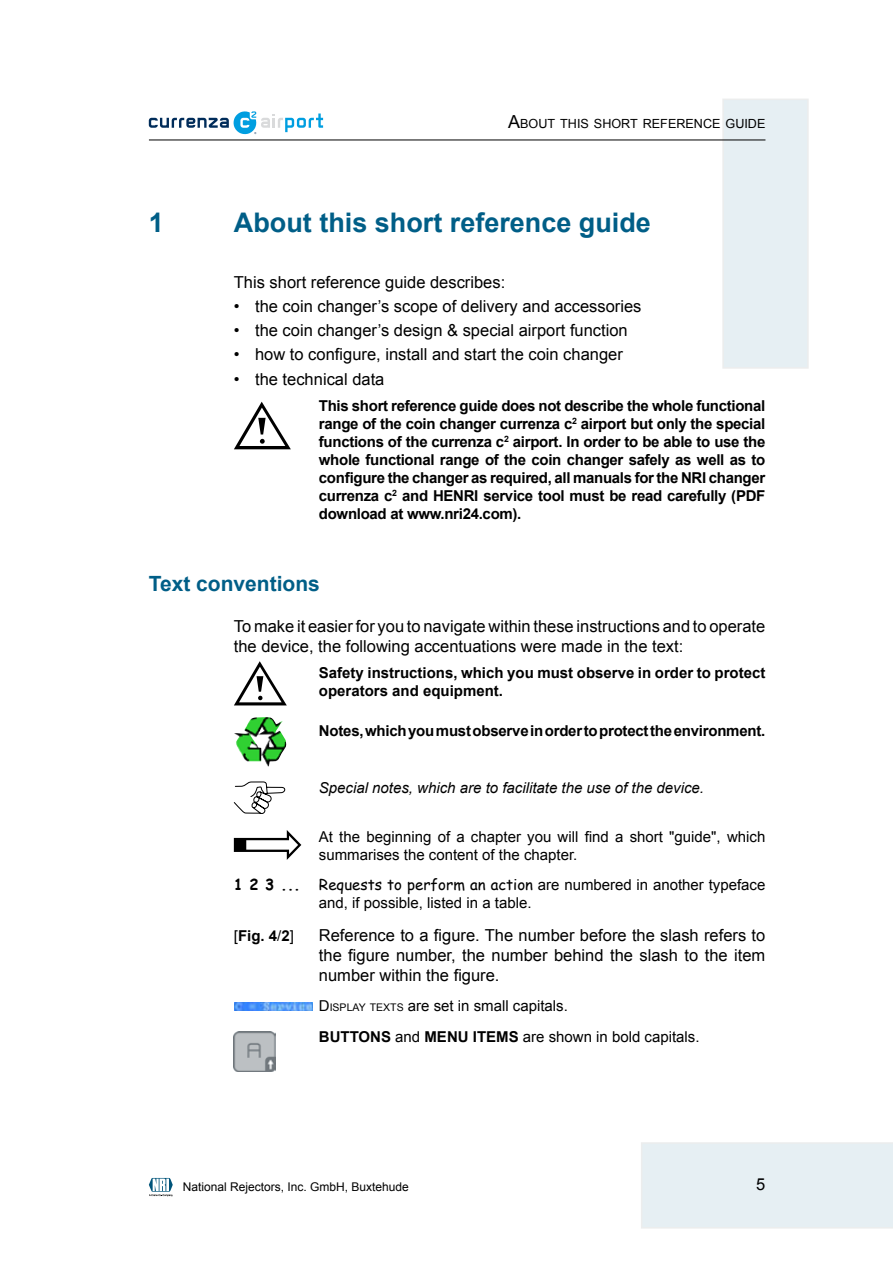
<style>
.page{position:relative;width:893px;height:1263px;background:#fff}
.page>*{position:absolute;margin:0;border:0;box-sizing:border-box;transform-origin:0 0}
.t1{font:700 27px "Arial";color:#005e87}
.t2{font:700 21px "Arial";color:#005e87}
.t3{font:16.5px/19.8px "Arial";color:#000}
.t4{font:700 15px/18px "Arial";letter-spacing:-.015em;color:#000;text-align:justify}
.t5{font:15px/18px "Arial";color:#000}
.t6{font:italic 15px "Arial";color:#000}
.t7{font:12.6px "Arial";color:#000}
.t8{font:12px "Arial";color:#000}
.s1{font-size:18px}
.s2{font-family:"Comic Sans MS";font-weight:700}
.s3{font-family:"Comic Sans MS"}
.s4{font-weight:400}
.s5{font-style:inherit}
.s6{font-size:10.5px}
.s7{font-weight:700}
</style>
<div class="page">
<svg style="left:149px;top:111px;width:174px;height:23px"></svg>
<div style="left:641px;top:1142px;width:252px;height:86px;background:#e6eff3"></div>
<div style="left:722px;top:99px;width:87px;height:270px;background:#e6eff3;border:2px solid #eceded"></div>
<hr style="left:149px;top:140px;width:616px;height:1px;background:#000">
<svg style="left:149px;top:1178px;width:24px;height:19px"></svg>
<svg style="left:234px;top:402px;width:57px;height:47px"></svg>
<svg style="left:234px;top:661px;width:53px;height:44px"></svg>
<img style="left:234px;top:717px;width:53px;height:49px">
<svg style="left:234px;top:781px;width:51px;height:33px"></svg>
<svg style="left:234px;top:830px;width:67px;height:30px"></svg>
<img style="left:235px;top:1003px;width:77px;height:7px">
<img style="left:234px;top:1031px;width:42px;height:41px">
<p class="t7" style="left:508px;top:115px;width:259px"><span class="s1">A</span>BOUT THIS SHORT REFERENCE GUIDE</p>
<h1 class="t1" style="left:149px;top:205px;width:17px">1</h1>
<h1 class="t1" style="left:234px;top:205px;width:419px">About this short reference guide</h1>
<p class="t3" style="left:234px;top:273px;width:273px">This short reference guide describes:</p>
<p class="t3" style="left:234px;top:297px;width:409px">• the coin changer’s scope of delivery and accessories</p>
<p class="t3" style="left:234px;top:321px;width:395px">• the coin changer’s design &amp; special airport function</p>
<p class="t3" style="left:234px;top:345px;width:391px">• how to configure, install and start the coin changer</p>
<p class="t3" style="left:234px;top:369px;width:152px">• the technical data</p>
<p class="t4" style="left:319px;top:397px;width:448px">This short reference guide does not describe the whole functional range of the coin changer currenza c<sup>2</sup> airport but only the special functions of the currenza c<sup>2</sup> airport. In order to be able to use the whole functional range of the coin changer safely as well as to configure the changer as required, all manuals for the NRI changer currenza c<sup>2</sup> and HENRI service tool must be read carefully (PDF download at www.nri24.com).</p>
<h2 class="t2" style="left:149px;top:570px;width:173px">Text conventions</h2>
<p class="t3" style="left:234px;top:616px;width:533px">To make it easier for you to navigate within these instructions and to operate the device, the following accentuations were made in the text:</p>
<p class="t4" style="left:319px;top:664px;width:448px">Safety instructions, which you must observe in order to protect operators and equipment.</p>
<p class="t4" style="left:319px;top:722px;width:448px">Notes,whichyoumustobserveinordertoprotecttheenvironment.</p>
<p class="t6" style="left:319px;top:778px;width:387px">Special notes, which are to facilitate the use of the device.</p>
<p class="t5" style="left:319px;top:827px;width:448px">At the beginning of a chapter you will find a short "guide", which summarises the content of the chapter.</p>
<p class="t5" style="left:319px;top:876px;width:448px;text-indent:-85px"><span class="s2">1 2 3 ...</span> <span class="s3">Requests to perform an action</span> are numbered in another typeface and, if possible, listed in a table.</p>
<p class="t4" style="left:234px;top:927px;width:62px"><span class="s4">[</span>Fig. 4<span class="s4">/</span>2<span class="s4">]</span></p>
<p class="t3" style="left:319px;top:925px;width:448px;text-align:justify">Reference to a figure. The number before the slash refers to the figure number, the number behind the slash to the item number within the figure.</p>
<p class="t5" style="left:319px;top:991px;width:251px;line-height:30.8px"><span class="s5">D</span> <span class="s6">ISPLAY TEXTS</span> are set in small capitals.<br><span class="s7">Buttons</span> and <span class="s7">men u ite</span></p>
<p class="t5" style="left:496px;top:1028px;width:205px"><span class="s7">ms</span> are shown in bold capitals.</p>
<p class="t8" style="left:183px;top:1178px;width:228px">National Rejectors, Inc. GmbH, Buxtehude</p>
<p class="t3" style="left:756px;top:1174px;width:11px">5</p>
</div>
